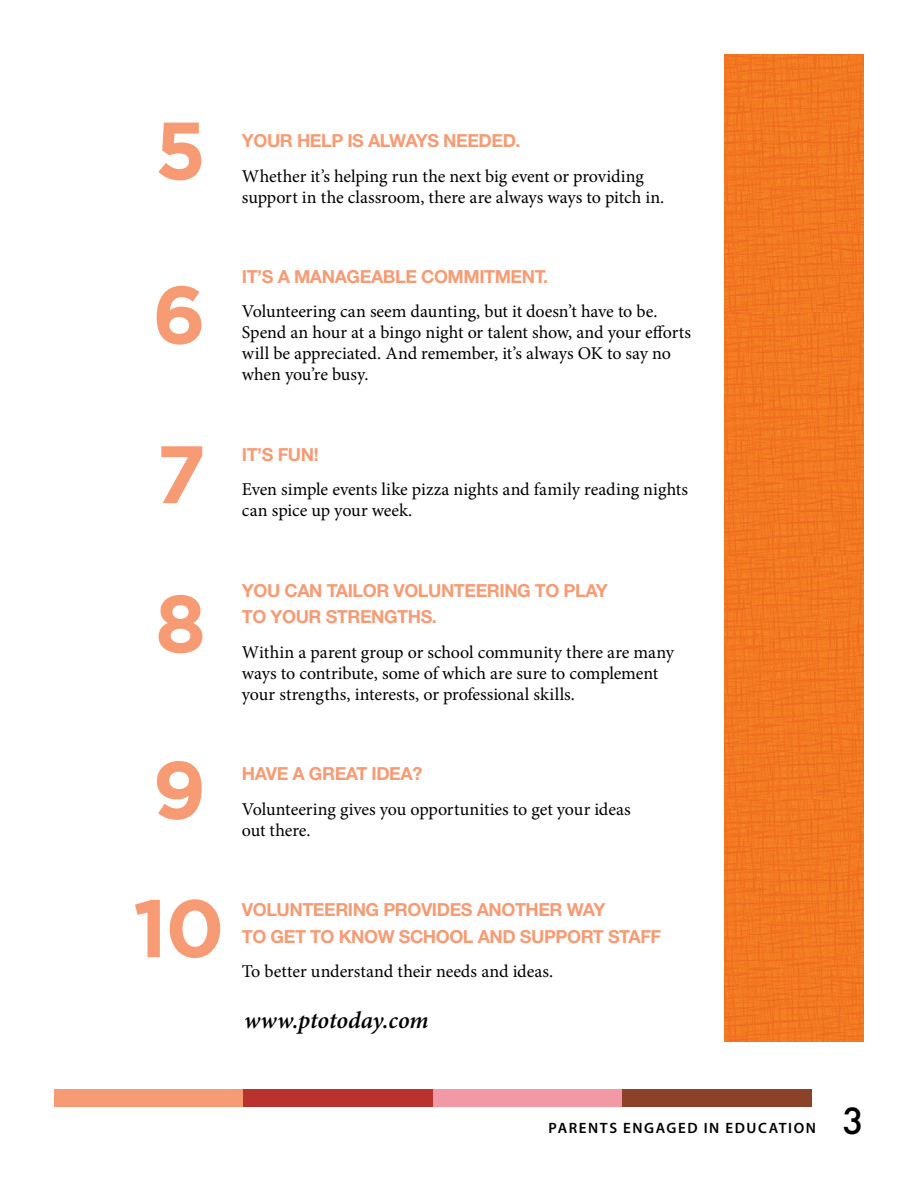
<style>
.page{position:relative;width:918px;height:1188px;background:#fff}
.page>*{position:absolute;margin:0;border:0;box-sizing:border-box;transform-origin:0 0}
.t1{font:700 81.3px/161.9px "Gotham";color:#f79b74;text-align:justify}
.t2{font:500 34.95px "Futura";color:#000}
.t3{font:italic 600 24px "Minion Pro";color:#000}
.t4{font:18px/21px "Minion Pro";letter-spacing:-.01em;color:#000}
.t5{font:700 18px/26.7px "Helvetica Neue";letter-spacing:-.025em;color:#f79b74}
.t6{font:600 15px "Myriad Pro";letter-spacing:.105em;color:#000}
</style>
<div class="page">
<div style="left:54px;top:1090px;width:190px;height:17px;background:#f79b74"></div>
<div style="left:433px;top:1090px;width:190px;height:17px;background:#f399a5"></div>
<div style="left:623px;top:1090px;width:189px;height:17px;background:#8c4229"></div>
<div style="left:244px;top:1090px;width:189px;height:17px;background:#b9322e"></div>
<img style="left:725px;top:798px;width:139px;height:243px">
<img style="left:725px;top:556px;width:139px;height:242px">
<img style="left:725px;top:312px;width:139px;height:244px">
<div style="left:725px;top:54px;width:139px;height:258px;background:#f27821"></div>
<h1 class="t1" style="left:152px;top:69px;width:55px">5<br>6<br>7</h1>
<h1 class="t1" style="left:152px;top:540px;width:55px;line-height:166.4px">8<br>9</h1>
<p class="t5" style="left:242px;top:127px;width:280px">YOUR HELP IS ALWAYS NEEDED.</p>
<p class="t4" style="left:242px;top:165px;width:424px">Whether it’s helping run the next big event or providing support in the classroom, there are always ways to pitch in.</p>
<p class="t5" style="left:242px;top:263px;width:308px">IT’S A MANAGEABLE COMMITMENT.</p>
<p class="t4" style="left:242px;top:301px;width:451px">Volunteering can seem daunting, but it doesn’t have to be.<br>Spend an hour at a bingo night or talent show, and your efforts will be appreciated. And remember, it’s always OK to say no when you’re busy.</p>
<p class="t5" style="left:242px;top:441px;width:78px">IT’S FUN!</p>
<p class="t4" style="left:242px;top:479px;width:448px">Even simple events like pizza nights and family reading nights can spice up your week.</p>
<p class="t5" style="left:242px;top:577px;width:368px">YOU CAN TAILOR VOLUNTEERING TO PLAY<br>TO YOUR STRENGTHS.</p>
<p class="t4" style="left:242px;top:642px;width:434px">Within a parent group or school community there are many ways to contribute, some of which are sure to complement your strengths, interests, or professional skills.</p>
<p class="t5" style="left:242px;top:760px;width:182px">HAVE A GREAT IDEA?</p>
<p class="t4" style="left:242px;top:799px;width:390px">Volunteering gives you opportunities to get your ideas out there.</p>
<h1 class="t1" style="left:133px;top:847px;width:93px">10</h1>
<p class="t5" style="left:242px;top:896px;width:421px">VOLUNTEERING PROVIDES ANOTHER WAY<br>TO GET TO KNOW SCHOOL AND SUPPORT STAFF</p>
<p class="t4" style="left:242px;top:961px;width:313px">To better understand their needs and ideas.</p>
<h3 class="t3" style="left:244px;top:1004px;width:186px">www.ptotoday.com</h3>
<p class="t6" style="left:549px;top:1118px;width:269px">PARENTS ENGAGED IN EDUCATION</p>
<h2 class="t2" style="left:842px;top:1097px;width:23px">3</h2>
</div>
